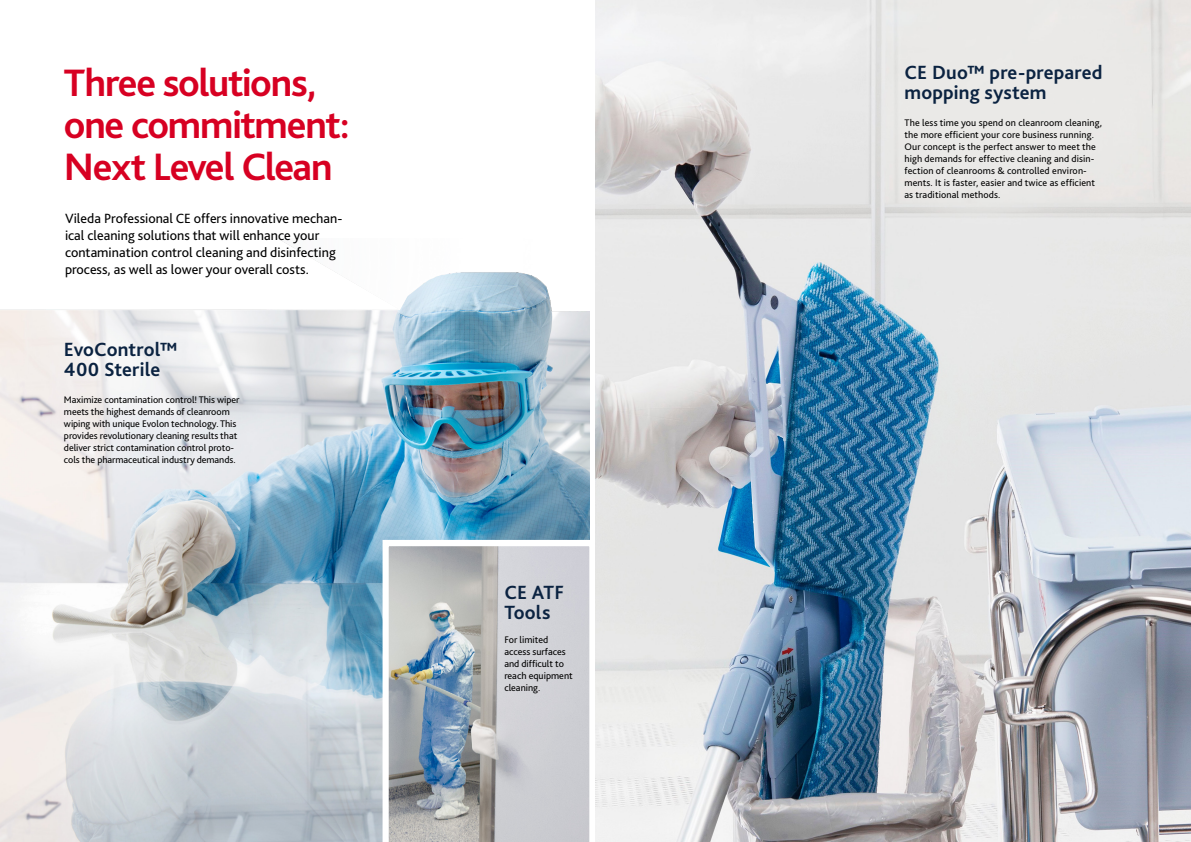
<style>
.page{position:relative;width:1191px;height:842px;background:#fff}
.page>*{position:absolute;margin:0;border:0;box-sizing:border-box;transform-origin:0 0}
.t1{font:700 40px/42px "Bliss";letter-spacing:-.03em;color:#d70022}
.t2{font:700 20px/20px "Bliss";letter-spacing:.01em;color:#0b2341}
.t3{font:14px/17px "Bliss";color:#000}
.t4{font:10px/12px "Bliss";color:#000}
</style>
<div class="page">
<img style="left:0;top:239px;width:589px;height:603px">
<svg style="left:382px;top:540px;width:208px;height:302px;background:#b9bec2"></svg>
<img style="left:595px;top:0;width:596px;height:842px">
<h1 class="t1" style="left:64px;top:61px;width:287px">Three solutions, one commitment:<br>Next Level Clean</h1>
<h3 class="t3" style="left:65px;top:209px;width:279px">Vileda Professional CE offers innovative mechan&shy;ical cleaning solutions that will enhance your contamination control cleaning and disinfecting process, as well as lower your overall costs.</h3>
<h2 class="t2" style="left:64px;top:340px;width:115px">EvoControl™<br>400 Sterile</h2>
<p class="t4" style="left:64px;top:394px;width:177px">Maximize contamination control! This wiper meets the highest demands of cleanroom wiping with unique Evolon technology. This provides revolutionary cleaning results that deliver strict contamination control proto&shy;cols the pharmaceutical industry demands.</p>
<h2 class="t2" style="left:504px;top:582px;width:61px">CE ATF<br>Tools</h2>
<p class="t4" style="left:504px;top:633px;width:70px">For limited access surfaces and difficult to reach equipment cleaning.</p>
<h2 class="t2" style="left:904px;top:62px;width:200px">CE Duo™ pre-prepared mopping system</h2>
<p class="t4" style="left:904px;top:116px;width:199px">The less time you spend on cleanroom cleaning, the more efficient your core business running.<br>Our concept is the perfect answer to meet the high demands for effective cleaning and disin&shy;fection of cleanrooms &amp; controlled environ&shy;ments. It is faster, easier and twice as efficient as traditional methods.</p>
</div>
